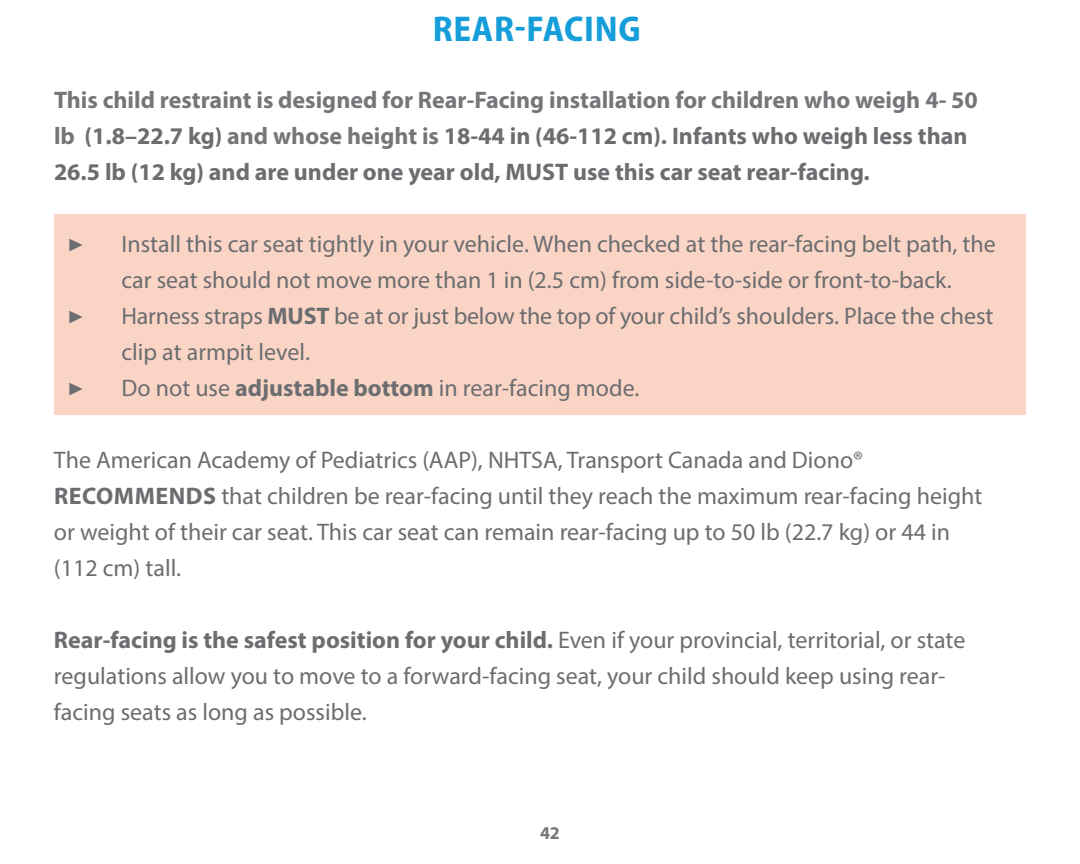
<style>
.page{position:relative;width:1080px;height:864px;background:#fff}
.page>*{position:absolute;margin:0;border:0;box-sizing:border-box;transform-origin:0 0}
.t1{font:700 semi-condensed 36px "Myriad Pro";letter-spacing:.02em;color:#159eda}
.t2{font:27px "Minion Pro";color:#6c6d70}
.t3{font:24px/36px "Myriad Pro";color:#6c6d70}
.t4{font:700 24px/36px "Myriad Pro";color:#6c6d70}
.t5{font:700 18px "Myriad Pro";color:#757679}
.s1{color:#757679}
.s2{font-weight:700}
</style>
<div class="page">
<div style="left:54px;top:215px;width:972px;height:200px;background:#fad5c5"></div>
<h1 class="t1" style="left:433px;top:5px;width:209px">REAR-FACING</h1>
<p class="t4" style="left:54px;top:81px;width:925px"><span class="s1">This child restraint is designed for Rear-Facing installation for children who weigh 4- 50 lb</span> (1.8–22.7 kg) <span class="s1">and whose height is</span> 18-44 in (46-112 cm)<span class="s1">.</span> Infants who weigh less than<br>26.5 lb (12 kg) and are under one year old, MUST use this car seat rear-facing.</p>
<p class="t2" style="left:67px;top:225px;width:18px">▶</p>
<p class="t3" style="left:122px;top:226px;width:876px">Install this car seat tightly in your vehicle. When checked at the rear-facing belt path, the car seat should not move more than 1 in (2.5 cm) from side-to-side or front-to-back.</p>
<p class="t2" style="left:67px;top:297px;width:18px">▶</p>
<p class="t3" style="left:122px;top:298px;width:874px">Harness straps <span class="s2">MUST</span> be at or just below the top of your child’s shoulders. Place the chest clip at armpit level.</p>
<p class="t2" style="left:67px;top:369px;width:18px">▶</p>
<p class="t3" style="left:122px;top:370px;width:519px">Do not use <span class="s2">adjustable bottom</span> in rear-facing mode.</p>
<p class="t3" style="left:54px;top:442px;width:930px">The American Academy of Pediatrics (AAP), NHTSA, Transport Canada and Diono® <span class="s2">RECOMMENDS</span> that children be rear-facing until they reach the maximum rear-facing height or weight of their car seat. This car seat can remain rear-facing up to 50 lb (22.7 kg) or 44 in (112 cm) tall.</p>
<p class="t3" style="left:54px;top:622px;width:913px"><span class="s2">Rear-facing is the safest position for your child.</span> Even if your provincial, territorial, or state regulations allow you to move to a forward-facing seat, your child should keep using rear&shy;facing seats as long as possible.</p>
<p class="t5" style="left:540px;top:821px;width:21px">42</p>
</div>
